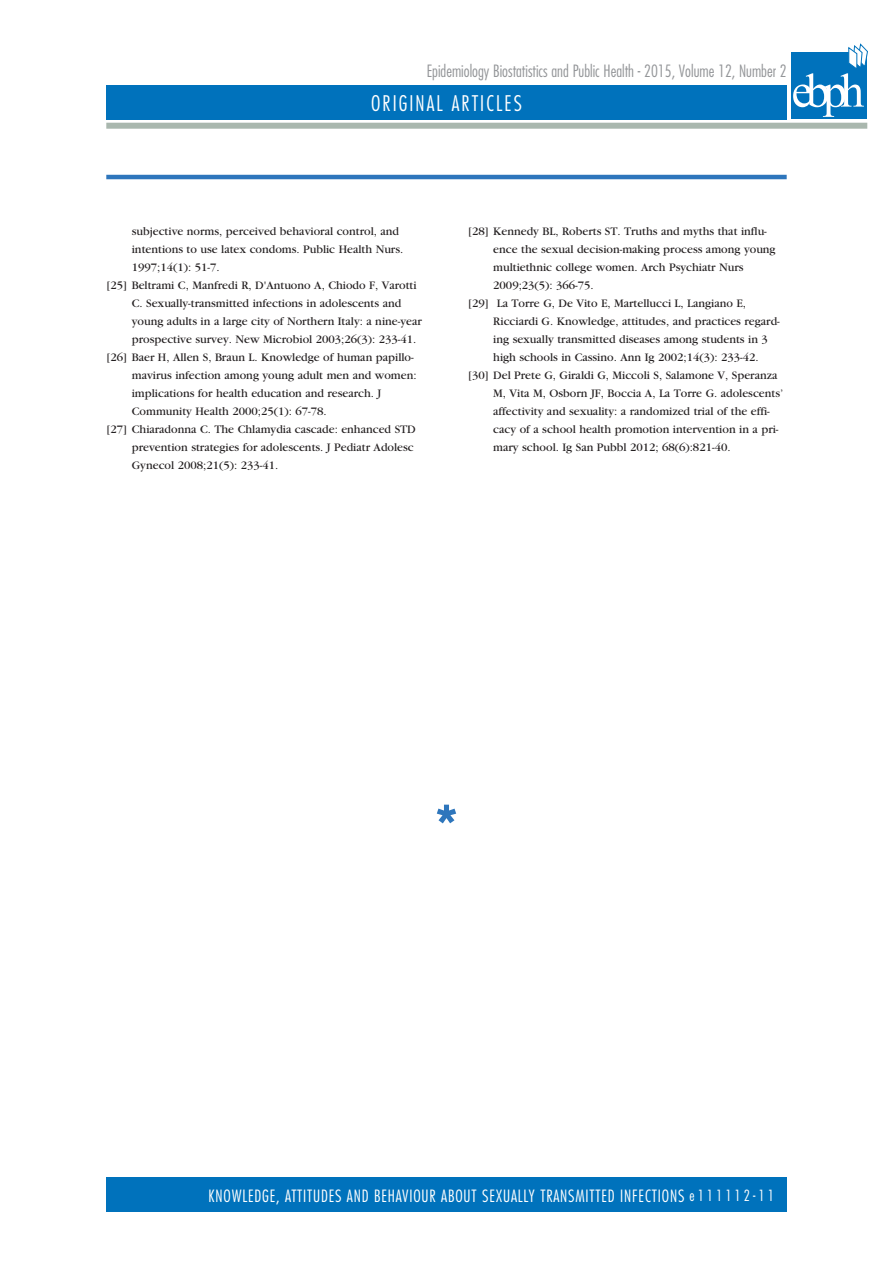
<style>
.page{position:relative;width:893px;height:1263px;background:#fff}
.page>*{position:absolute;margin:0;border:0;box-sizing:border-box;transform-origin:0 0}
.t1{font:300 condensed 21px "Futura Std";letter-spacing:.1em;color:#fff}
.t2{font:300 condensed 16.5px "Futura Std";letter-spacing:.05em;color:#fff}
.t3{font:300 condensed 16.5px "Futura Std";color:#939598}
.t4{font:300 condensed 15px "Futura Std";letter-spacing:.2em;color:#fff}
.t5{font:12px "Garamond";color:#231f20}
</style>
<div class="page">
<div style="left:106px;top:85px;width:681px;height:34px;background:#0072bc"></div>
<div style="left:106px;top:1178px;width:681px;height:34px;background:#0072bc"></div>
<div style="left:106px;top:123px;width:761px;height:6px;background:#a9b7ae"></div>
<div style="left:791px;top:52px;width:76px;height:67px;background:#0072bc"></div>
<svg style="left:793px;top:43px;width:75px;height:74px"></svg>
<hr style="left:106px;top:175px;width:681px;height:4px;background:#2e76bc">
<svg style="left:437px;top:805px;width:19px;height:18px"></svg>
<h2 class="t3" style="left:427px;top:62px;width:361px">EPIDEMIOLOGY BIOSTATISTICS AND PUBLIC HEALTH - 2015, VOLUME 12, NUMBER 2</h2>
<h1 class="t1" style="left:371px;top:91px;width:152px">ORIGINAL ARTICLES</h1>
<p class="t5" style="left:132px;top:225px;width:269px">subjective norms, perceived behavioral control, and</p>
<p class="t5" style="left:132px;top:243px;width:273px">intentions to use latex condoms. Public Health Nurs.</p>
<p class="t5" style="left:132px;top:261px;width:89px">1997;14(1): 51-7.</p>
<p class="t5" style="left:106px;top:279px;width:312px">[25] Beltrami C, Manfredi R, D'Antuono A, Chiodo F, Varotti</p>
<p class="t5" style="left:132px;top:297px;width:271px">C. Sexually-transmitted infections in adolescents and</p>
<p class="t5" style="left:132px;top:315px;width:292px">young adults in a large city of Northern Italy: a nine-year</p>
<p class="t5" style="left:132px;top:333px;width:286px">prospective survey. New Microbiol 2003;26(3): 233-41.</p>
<p class="t5" style="left:106px;top:351px;width:309px">[26] Baer H, Allen S, Braun L. Knowledge of human papillo-</p>
<p class="t5" style="left:132px;top:369px;width:286px">mavirus infection among young adult men and women:</p>
<p class="t5" style="left:132px;top:387px;width:251px">implications for health education and research. J</p>
<p class="t5" style="left:132px;top:405px;width:196px">Community Health 2000;25(1): 67-78.</p>
<p class="t5" style="left:106px;top:423px;width:311px">[27] Chiaradonna C. The Chlamydia cascade: enhanced STD</p>
<p class="t5" style="left:132px;top:441px;width:283px">prevention strategies for adolescents. J Pediatr Adolesc</p>
<p class="t5" style="left:132px;top:459px;width:148px">Gynecol 2008;21(5): 233-41.</p>
<p class="t5" style="left:468px;top:225px;width:301px">[28] Kennedy BL, Roberts ST. Truths and myths that influ-</p>
<p class="t5" style="left:493px;top:243px;width:284px">ence the sexual decision-making process among young</p>
<p class="t5" style="left:493px;top:261px;width:252px">multiethnic college women. Arch Psychiatr Nurs</p>
<p class="t5" style="left:493px;top:279px;width:102px">2009;23(5): 366-75.</p>
<p class="t5" style="left:468px;top:297px;width:280px">[29] La Torre G, De Vito E, Martellucci L, Langiano E,</p>
<p class="t5" style="left:493px;top:315px;width:288px">Ricciardi G. Knowledge, attitudes, and practices regard-</p>
<p class="t5" style="left:493px;top:333px;width:276px">ing sexually transmitted diseases among students in 3</p>
<p class="t5" style="left:493px;top:351px;width:267px">high schools in Cassino. Ann Ig 2002;14(3): 233-42.</p>
<p class="t5" style="left:468px;top:369px;width:311px">[30] Del Prete G, Giraldi G, Miccoli S, Salamone V, Speranza</p>
<p class="t5" style="left:493px;top:387px;width:292px">M, Vita M, Osborn JF, Boccia A, La Torre G. adolescents’</p>
<p class="t5" style="left:493px;top:405px;width:278px">affectivity and sexuality: a randomized trial of the effi-</p>
<p class="t5" style="left:493px;top:423px;width:287px">cacy of a school health promotion intervention in a pri-</p>
<p class="t5" style="left:493px;top:441px;width:239px">mary school. Ig San Pubbl 2012; 68(6):821-40.</p>
<h2 class="t2" style="left:209px;top:1186px;width:83px">KNOWLEDGE, ATTIT</h2>
<h2 class="t2" style="left:313px;top:1186px;width:69px">UDES AND BEHAVIO</h2>
<h2 class="t2" style="left:422px;top:1186px;width:133px">UR ABOUT SEXUALLY TRANS</h2>
<h2 class="t2" style="left:576px;top:1186px;width:71px">MITTED INFECTIONS</h2>
<p class="t4" style="left:689px;top:1187px;width:86px">E111112-11</p>
</div>
